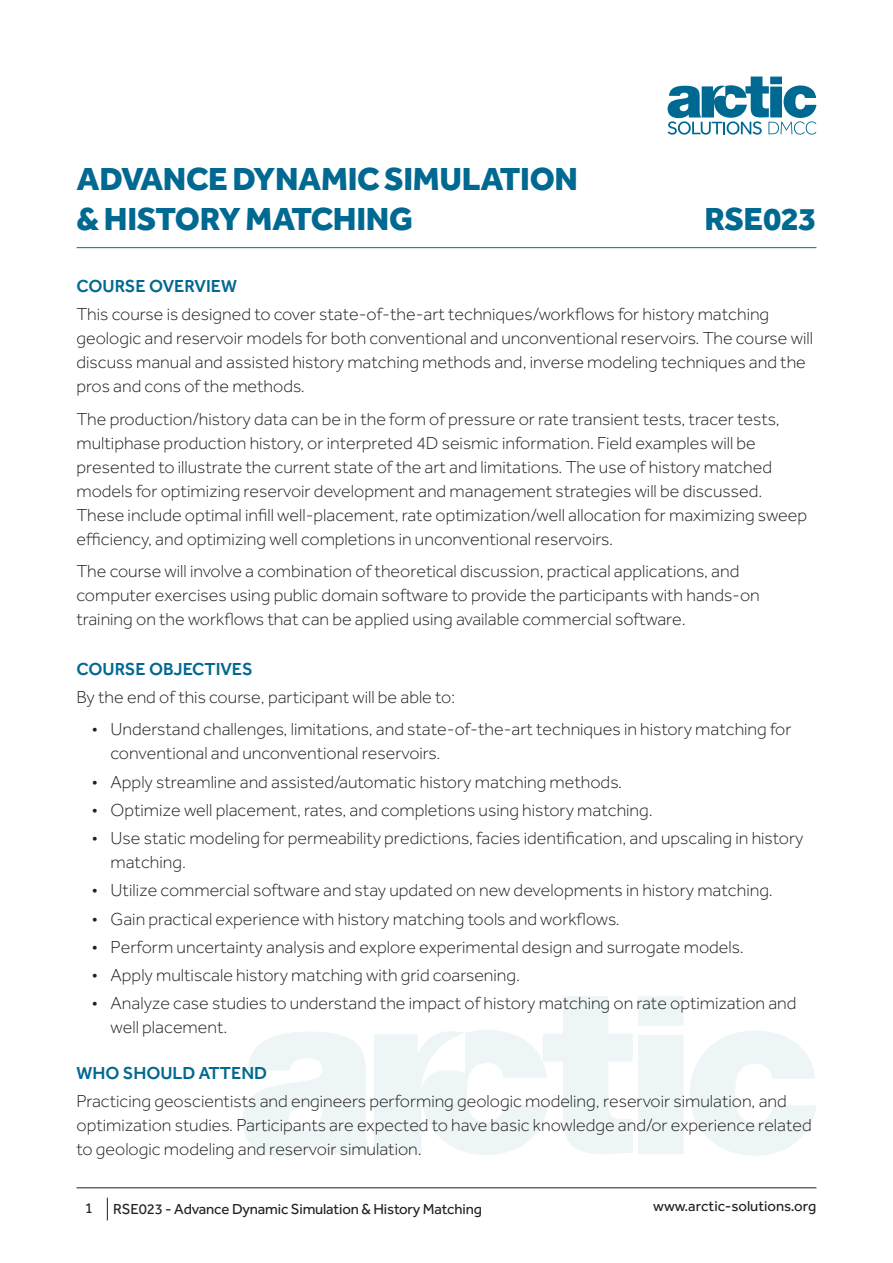
<style>
.page{position:relative;width:893px;height:1263px;background:#fff}
.page>*{position:absolute;margin:0;border:0;box-sizing:border-box;transform-origin:0 0}
.Title_-_Course_Outli{font:800 33px/39.6px "Effra";letter-spacing:-.01em;color:#006991}
.Code_-_Course_Outlin{font:800 33px "Effra";letter-spacing:-.01em;color:#006991}
.Normal_-_Course_Outl{font:300 18px/24px "Effra";color:#231f20}
.Heading_-_Course_Out{font:500 18px "Effra";color:#006991}
.t1{font:15px "Effra";letter-spacing:-.01em;color:#231f20}
</style>
<div class="page">
<hr style="left:77px;top:1187px;width:739px;height:1px;background:#231f20">
<svg style="left:107px;top:1198px;width:1px;height:22px"></svg>
<svg style="left:668px;top:77px;width:148px;height:58px"></svg>
<svg style="left:690px;top:1031px;width:126px;height:125px"></svg>
<svg style="left:243px;top:996px;width:440px;height:161px"></svg>
<hr style="left:77px;top:247px;width:739px;height:1px;background:#006991">
<p class="Title_-_Course_Outli" style="left:77px;top:159px;width:503px">ADVANCE DYNAMIC SIMULATION &amp; HISTORY MATCHING</p>
<p class="Code_-_Course_Outlin" style="left:704px;top:198px;width:113px">RSE023</p>
<p class="Heading_-_Course_Out" style="left:77px;top:275px;width:162px">COURSE OVERVIEW</p>
<p class="Normal_-_Course_Outl" style="left:77px;top:302px;width:738px">This course is designed to cover state-of-the-art techniques/workflows for history matching geologic and reservoir models for both conventional and unconventional reservoirs. The course will discuss manual and assisted history matching methods and, inverse modeling techniques and the pros and cons of the methods.</p>
<p class="Normal_-_Course_Outl" style="left:77px;top:406px;width:732px">The production/history data can be in the form of pressure or rate transient tests, tracer tests, multiphase production history, or interpreted 4D seismic information. Field examples will be presented to illustrate the current state of the art and limitations. The use of history matched models for optimizing reservoir development and management strategies will be discussed.<br>These include optimal infill well-placement, rate optimization/well allocation for maximizing sweep efficiency, and optimizing well completions in unconventional reservoirs.</p>
<p class="Normal_-_Course_Outl" style="left:77px;top:559px;width:685px">The course will involve a combination of theoretical discussion, practical applications, and computer exercises using public domain software to provide the participants with hands-on training on the workflows that can be applied using available commercial software.</p>
<p class="Heading_-_Course_Out" style="left:77px;top:658px;width:178px">COURSE OBJECTIVES</p>
<p class="Normal_-_Course_Outl" style="left:77px;top:685px;width:380px">By the end of this course, participant will be able to:</p>
<p class="Normal_-_Course_Outl" style="left:111px;top:717px;width:682px;text-indent:-19px">• Understand challenges, limitations, and state-of-the-art techniques in history matching for conventional and unconventional reservoirs.</p>
<p class="Normal_-_Course_Outl" style="left:92px;top:769px;width:532px">• Apply streamline and assisted/automatic history matching methods.</p>
<p class="Normal_-_Course_Outl" style="left:92px;top:798px;width:563px">• Optimize well placement, rates, and completions using history matching.</p>
<p class="Normal_-_Course_Outl" style="left:111px;top:826px;width:694px;text-indent:-19px">• Use static modeling for permeability predictions, facies identification, and upscaling in history matching.</p>
<p class="Normal_-_Course_Outl" style="left:92px;top:878px;width:683px">• Utilize commercial software and stay updated on new developments in history matching.</p>
<p class="Normal_-_Course_Outl" style="left:92px;top:906px;width:530px">• Gain practical experience with history matching tools and workflows.</p>
<p class="Normal_-_Course_Outl" style="left:92px;top:935px;width:653px">• Perform uncertainty analysis and explore experimental design and surrogate models.</p>
<p class="Normal_-_Course_Outl" style="left:92px;top:963px;width:430px">• Apply multiscale history matching with grid coarsening.</p>
<p class="Normal_-_Course_Outl" style="left:111px;top:991px;width:687px;text-indent:-19px">• Analyze case studies to understand the impact of history matching on rate optimization and well placement.</p>
<p class="Heading_-_Course_Out" style="left:77px;top:1062px;width:192px">WHO SHOULD ATTEND</p>
<p class="Normal_-_Course_Outl" style="left:77px;top:1089px;width:737px">Practicing geoscientists and engineers performing geologic modeling, reservoir simulation, and optimization studies. Participants are expected to have basic knowledge and/or experience related to geologic modeling and reservoir simulation.</p>
<p class="t1" style="left:85px;top:1199px;width:10px">1</p>
<p class="t1" style="left:113px;top:1200px;width:370px">RSE023 - Advance Dynamic Simulation &amp; History Matching</p>
<p class="t1" style="left:653px;top:1198px;width:165px">www.arctic-solutions.org</p>
</div>
